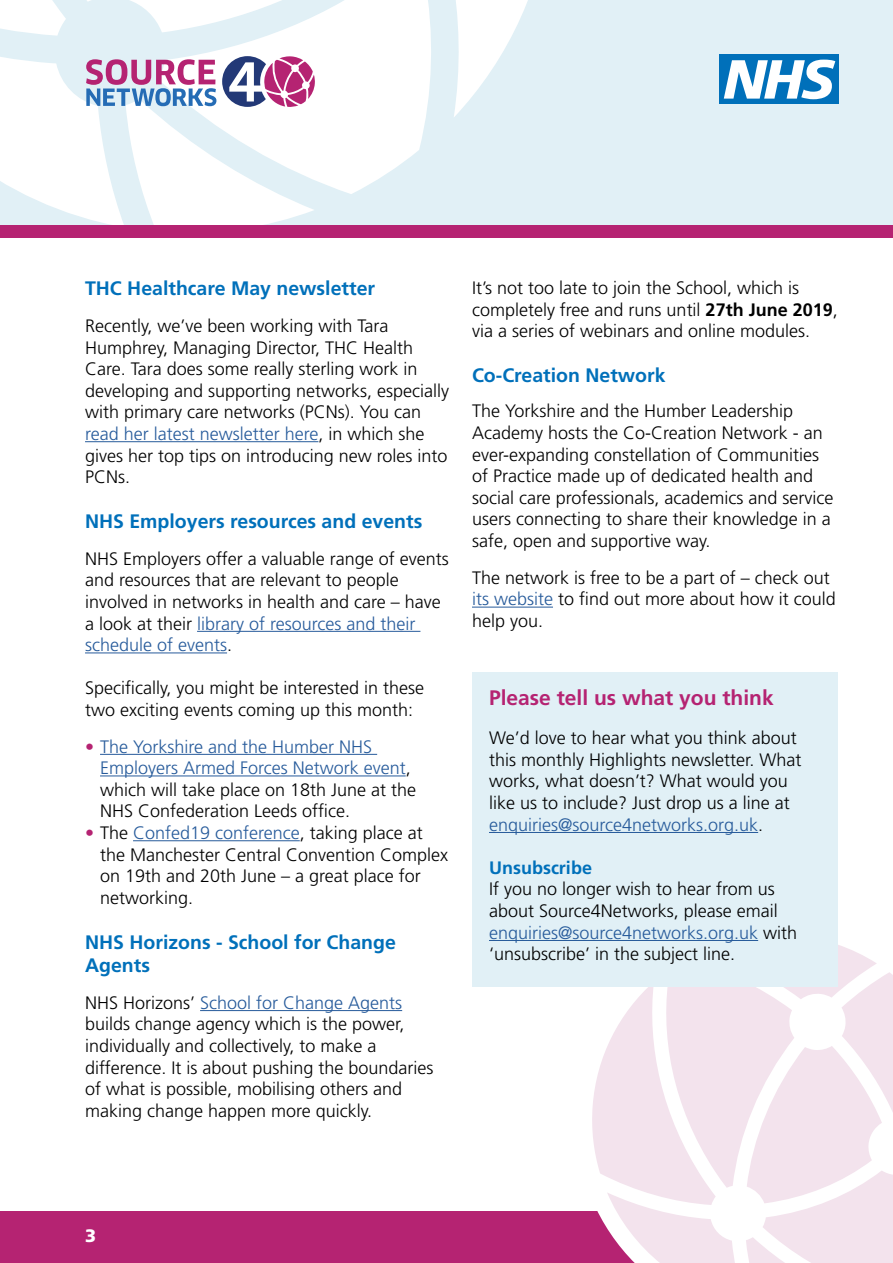
<style>
.page{position:relative;width:893px;height:1263px;background:#fff}
.page>*{position:absolute;margin:0;border:0;box-sizing:border-box;transform-origin:0 0}
.t1{font:700 21px "Frutiger";color:#b52372}
.t2{font:700 19.5px/23.4px "Frutiger";color:#0070ba}
.t3{font:300 18px/21.6px "Frutiger";color:#000}
.t4{font:700 18px "Frutiger";color:#0070ba}
.t5{font:900 18px "Frutiger";color:#fff}
.s1{color:#275b9b}
.s2{color:#b52372}
.s3{font-weight:700}
</style>
<div class="page">
<div style="left:0;top:1211px;width:893px;height:52px;background:#b52372"></div>
<div style="left:0;top:0;width:893px;height:236px;background:#e1f0f6"></div>
<svg style="left:454px;top:0;width:74px;height:117px"></svg>
<svg style="left:394px;top:0;width:37px;height:169px;background:#fafcfd"></svg>
<svg style="left:0;top:0;width:394px;height:225px"></svg>
<div style="left:0;top:225px;width:893px;height:13px;background:#b52372"></div>
<hr style="left:85px;top:441px;width:233px;height:1px;background:#275b9b">
<hr style="left:197px;top:631px;width:223px;height:1px;background:#275b9b">
<hr style="left:85px;top:652px;width:142px;height:1px;background:#275b9b">
<hr style="left:100px;top:754px;width:277px;height:1px;background:#275b9b">
<hr style="left:100px;top:775px;width:306px;height:1px;background:#275b9b">
<hr style="left:133px;top:840px;width:167px;height:1px;background:#275b9b">
<hr style="left:200px;top:1010px;width:202px;height:1px;background:#275b9b">
<hr style="left:472px;top:607px;width:81px;height:1px;background:#275b9b">
<div style="left:719px;top:55px;width:120px;height:49px;background:#0070ba"></div>
<svg style="left:724px;top:60px;width:111px;height:39px"></svg>
<svg style="left:591px;top:945px;width:302px;height:318px"></svg>
<div style="left:472px;top:672px;width:366px;height:314px;background:#e1f0f6"></div>
<hr style="left:489px;top:832px;width:269px;height:1px;background:#275b9b">
<hr style="left:489px;top:940px;width:269px;height:1px;background:#275b9b">
<p class="t2" style="left:85px;top:277px;width:292px">THC Healthcare May newsletter</p>
<p class="t3" style="left:85px;top:315px;width:366px">Recently, we’ve been working with Tara Humphrey, Managing Director, THC Health Care. Tara does some really sterling work in developing and supporting networks, especially with primary care networks (PCNs). You can <span class="s1">read her latest newsletter here</span>, in which she gives her top tips on introducing new roles into PCNs.</p>
<p class="t2" style="left:85px;top:510px;width:339px">NHS Employers resources and events</p>
<p class="t3" style="left:85px;top:548px;width:365px">NHS Employers offer a valuable range of events and resources that are relevant to people involved in networks in health and care – have a look at their <span class="s1">library of resources and their schedule of events</span>.</p>
<p class="t3" style="left:85px;top:678px;width:341px">Specifically, you might be interested in these two exciting events coming up this month:</p>
<p class="t3" style="left:100px;top:736px;width:318px;text-indent:-15px"><span class="s2">•</span> <span class="s1">The Yorkshire and the Humber NHS Employers Armed Forces Network event</span>, which will take place on 18th June at the NHS Confederation Leeds office.</p>
<p class="t3" style="left:100px;top:822px;width:350px;text-indent:-15px"><span class="s2">•</span> The <span class="s1">Confed19 conference</span>, taking place at the Manchester Central Convention Complex on 19th and 20th June – a great place for networking.</p>
<p class="t2" style="left:85px;top:930px;width:312px">NHS Horizons - School for Change<br>Agents</p>
<p class="t3" style="left:85px;top:992px;width:350px">NHS Horizons’ <span class="s1">School for Change Agents </span>builds change agency which is the power, individually and collectively, to make a difference. It is about pushing the boundaries of what is possible, mobilising others and making change happen more quickly.</p>
<p class="t3" style="left:472px;top:277px;width:367px">It’s not too late to join the School, which is completely free and runs until <span class="s3">27th June 2019</span>, via a series of webinars and online modules.</p>
<p class="t2" style="left:472px;top:364px;width:195px">Co-Creation Network</p>
<p class="t3" style="left:472px;top:401px;width:363px">The Yorkshire and the Humber Leadership Academy hosts the Co-Creation Network - an ever-expanding constellation of Communities of Practice made up of dedicated health and social care professionals, academics and service users connecting to share their knowledge in a safe, open and supportive way.</p>
<p class="t3" style="left:472px;top:567px;width:365px">The network is free to be a part of – check out <span class="s1">its website</span> to find out more about how it could help you.</p>
<p class="t1" style="left:489px;top:685px;width:286px">Please tell us what you think</p>
<p class="t3" style="left:489px;top:727px;width:314px">We’d love to hear what you think about this monthly Highlights newsletter. What works, what doesn’t? What would you like us to include? Just drop us a line at <span class="s1">enquiries@source4networks.org.uk</span>.</p>
<p class="t4" style="left:489px;top:857px;width:104px">Unsubscribe</p>
<p class="t3" style="left:489px;top:879px;width:310px">If you no longer wish to hear from us about Source4Networks, please email <span class="s1">enquiries@source4networks.org.uk</span> with ‘unsubscribe’ in the subject line.</p>
<p class="t5" style="left:85px;top:1225px;width:13px">3</p>
</div>
